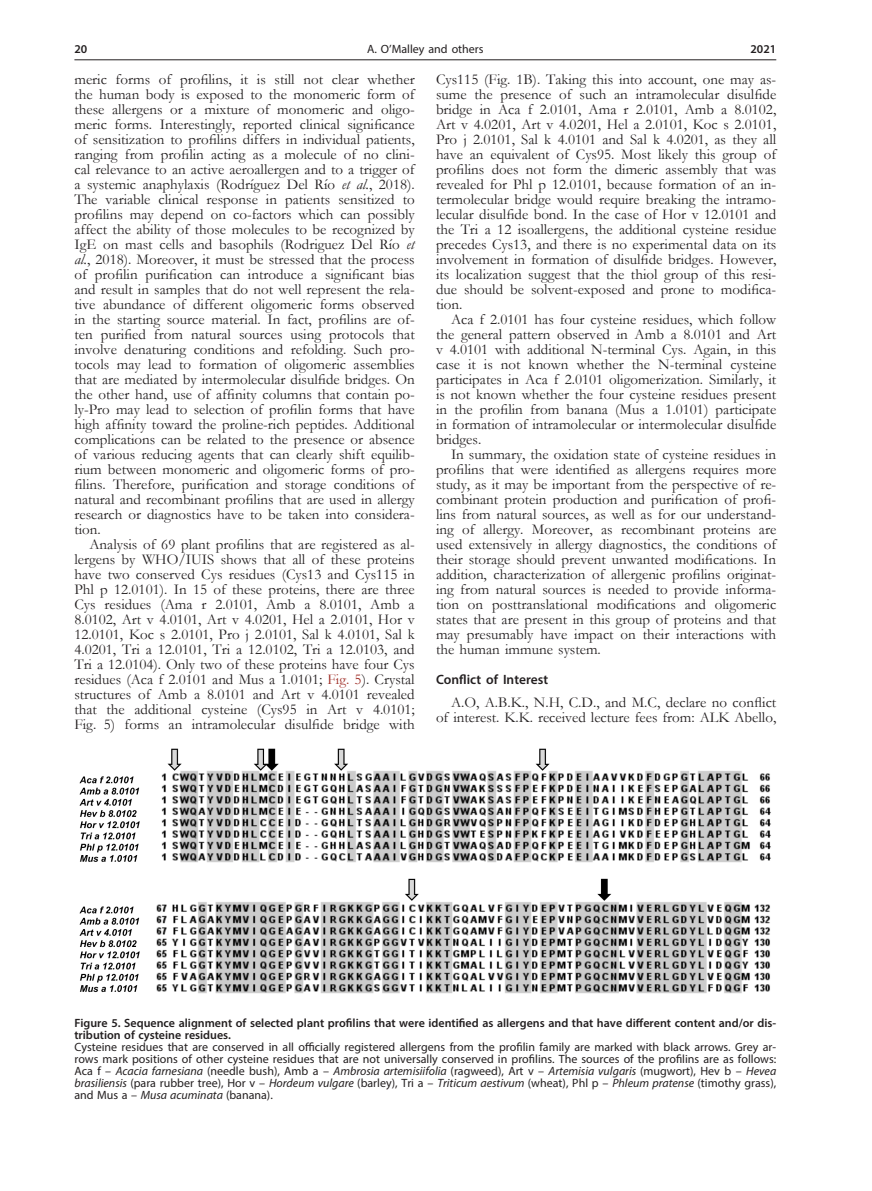
<style>
.page{position:relative;width:872px;height:1191px;background:#fff}
.page>*{position:absolute;margin:0;border:0;box-sizing:border-box;transform-origin:0 0}
.Body_tekst{font:15px/15px "Garamond";color:#231f20;text-align:justify}
.Tytul_2{font:600 13.5px "Myriad Pro";color:#231f20}
.Figure_1{font:12px/12px "Myriad Pro";color:#231f20;text-align:justify}
.Figure{font:600 12px/12px "Myriad Pro";color:#231f20}
.s1{font-style:italic}
.s2{color:#9f2d26}
</style>
<div class="page">
<hr style="left:74px;top:59px;width:702px;height:1px;background:#231f20">
<img style="left:79px;top:748px;width:692px;height:246px">
<p class="Figure" style="left:74px;top:43px;width:14px">20</p>
<p class="Figure_1" style="left:367px;top:43px;width:118px">A. O’Malley and others</p>
<p class="Figure" style="left:750px;top:43px;width:27px">2021</p>
<p class="Body_tekst" style="left:74px;top:72px;width:342px">meric forms of profilins, it is still not clear whether the human body is exposed to the monomeric form of these allergens or a mixture of monomeric and oligo&shy;meric forms. Interestingly, reported clinical significance of sensitization to profilins differs in individual patients, ranging from profilin acting as a molecule of no clini&shy;cal relevance to an active aeroallergen and to a trigger of a systemic anaphylaxis (Rodríguez Del Río <span class="s1">et al.</span>, 2018).<br>The variable clinical response in patients sensitized to profilins may depend on co-factors which can possibly affect the ability of those molecules to be recognized by IgE on mast cells and basophils (Rodriguez Del Río <span class="s1">et al.</span>, 2018). Moreover, it must be stressed that the process of profilin purification can introduce a significant bias and result in samples that do not well represent the rela&shy;tive abundance of different oligomeric forms observed in the starting source material. In fact, profilins are of&shy;ten purified from natural sources using protocols that involve denaturing conditions and refolding. Such pro&shy;tocols may lead to formation of oligomeric assemblies that are mediated by intermolecular disulfide bridges. On the other hand, use of affinity columns that contain po&shy;ly-Pro may lead to selection of profilin forms that have high affinity toward the proline-rich peptides. Additional complications can be related to the presence or absence of various reducing agents that can clearly shift equilib&shy;rium between monomeric and oligomeric forms of pro&shy;filins. Therefore, purification and storage conditions of natural and recombinant profilins that are used in allergy research or diagnostics have to be taken into considera&shy;tion.</p>
<p class="Body_tekst" style="left:74px;top:537px;width:342px;text-indent:15px">Analysis of 69 plant profilins that are registered as al&shy;lergens by WHO/IUIS shows that all of these proteins have two conserved Cys residues (Cys13 and Cys115 in Phl p 12.0101). In 15 of these proteins, there are three Cys residues (Ama r 2.0101, Amb a 8.0101, Amb a 8.0102, Art v 4.0101, Art v 4.0201, Hel a 2.0101, Hor v 12.0101, Koc s 2.0101, Pro j 2.0101, Sal k 4.0101, Sal k 4.0201, Tri a 12.0101, Tri a 12.0102, Tri a 12.0103, and Tri a 12.0104). Only two of these proteins have four Cys residues (Aca f 2.0101 and Mus a 1.0101; <span class="s2">Fig. 5</span>). Crystal structures of Amb a 8.0101 and Art v 4.0101 revealed that the additional cysteine (Cys95 in Art v 4.0101; Fig. 5) forms an intramolecular disulfide bridge with</p>
<p class="Body_tekst" style="left:436px;top:72px;width:342px">Cys115 (Fig. 1B). Taking this into account, one may as&shy;sume the presence of such an intramolecular disulfide bridge in Aca f 2.0101, Ama r 2.0101, Amb a 8.0102, Art v 4.0201, Art v 4.0201, Hel a 2.0101, Koc s 2.0101, Pro j 2.0101, Sal k 4.0101 and Sal k 4.0201, as they all have an equivalent of Cys95. Most likely this group of profilins does not form the dimeric assembly that was revealed for Phl p 12.0101, because formation of an in&shy;termolecular bridge would require breaking the intramo&shy;lecular disulfide bond. In the case of Hor v 12.0101 and the Tri a 12 isoallergens, the additional cysteine residue precedes Cys13, and there is no experimental data on its involvement in formation of disulfide bridges. However, its localization suggest that the thiol group of this resi&shy;due should be solvent-exposed and prone to modifica&shy;tion.</p>
<p class="Body_tekst" style="left:436px;top:312px;width:342px;text-indent:15px">Aca f 2.0101 has four cysteine residues, which follow the general pattern observed in Amb a 8.0101 and Art v 4.0101 with additional N-terminal Cys. Again, in this case it is not known whether the N-terminal cysteine participates in Aca f 2.0101 oligomerization. Similarly, it is not known whether the four cysteine residues present in the profilin from banana (Mus a 1.0101) participate in formation of intramolecular or intermolecular disulfide bridges.</p>
<p class="Body_tekst" style="left:436px;top:447px;width:342px;text-indent:15px">In summary, the oxidation state of cysteine residues in profilins that were identified as allergens requires more study, as it may be important from the perspective of re&shy;combinant protein production and purification of profi&shy;lins from natural sources, as well as for our understand&shy;ing of allergy. Moreover, as recombinant proteins are used extensively in allergy diagnostics, the conditions of their storage should prevent unwanted modifications. In addition, characterization of allergenic profilins originat&shy;ing from natural sources is needed to provide informa&shy;tion on posttranslational modifications and oligomeric states that are present in this group of proteins and that may presumably have impact on their interactions with the human immune system.</p>
<p class="Tytul_2" style="left:436px;top:671px;width:114px">Conflict of Interest</p>
<p class="Body_tekst" style="left:436px;top:694px;width:342px;text-align:right">A.O, A.B.K., N.H, C.D., and M.C, declare no conflict of interest. K.K. received lecture fees from: ALK Abello,</p>
<p class="Figure" style="left:74px;top:1016px;width:703px">Figure 5. Sequence alignment of selected plant profilins that were identified as allergens and that have different content and/or dis&shy;tribution of cysteine residues.</p>
<p class="Figure_1" style="left:74px;top:1040px;width:703px">Cysteine residues that are conserved in all officially registered allergens from the profilin family are marked with black arrows. Grey ar&shy;rows mark positions of other cysteine residues that are not universally conserved in profilins. The sources of the profilins are as follows:<br>Aca f – <span class="s1">Acacia farnesiana</span> (needle bush), Amb a – <span class="s1">Ambrosia artemisiifolia</span> (ragweed), Art v – <span class="s1">Artemisia vulgaris</span> (mugwort), Hev b – <span class="s1">Hevea brasiliensis</span> (para rubber tree), Hor v – <span class="s1">Hordeum vulgare</span> (barley), Tri a – <span class="s1">Triticum aestivum</span> (wheat), Phl p – <span class="s1">Phleum pratense</span> (timothy grass), and Mus a – <span class="s1">Musa acuminata</span> (banana).</p>
</div>
